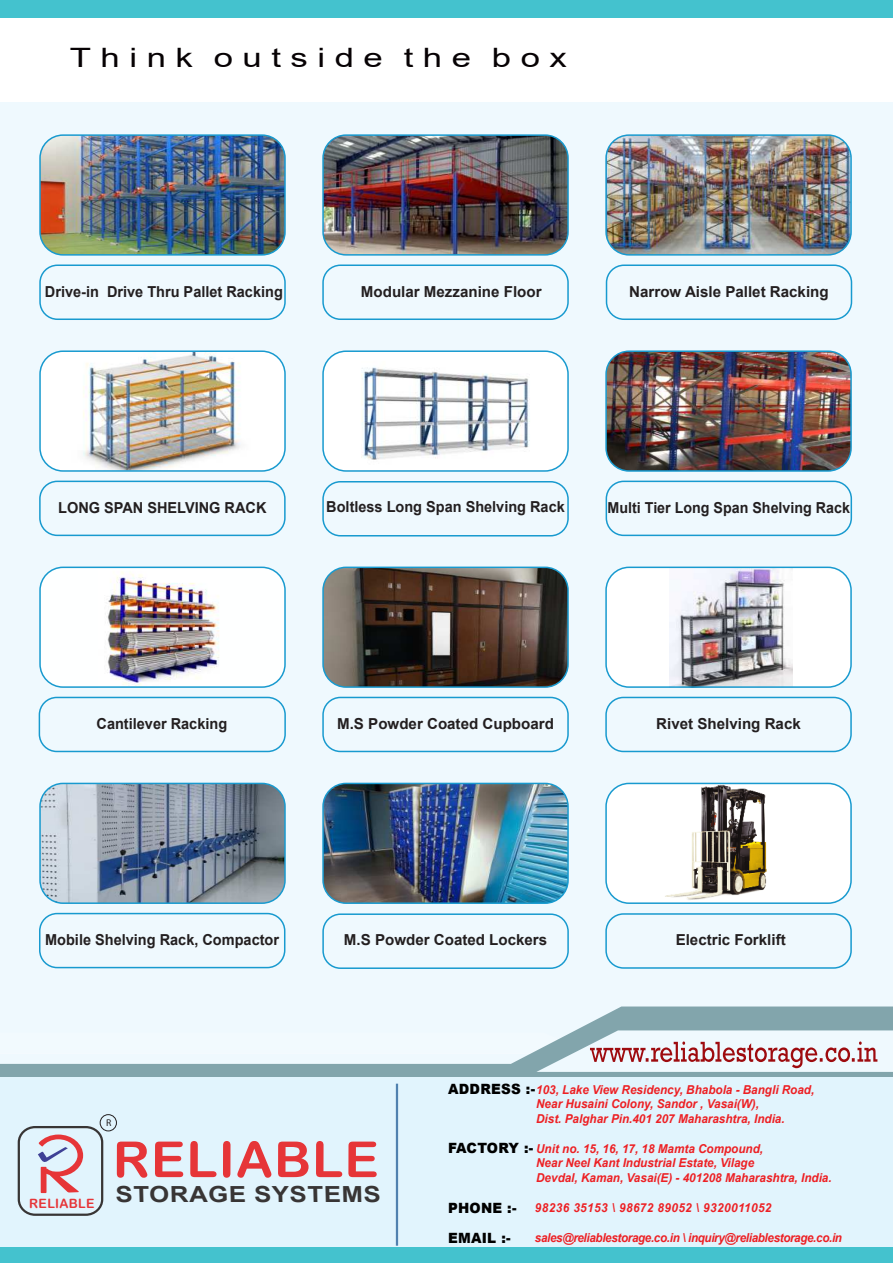
<style>
.page{position:relative;width:893px;height:1263px;background:#fff}
.page>*{position:absolute;margin:0;border:0;box-sizing:border-box;transform-origin:0 0}
.t1{font:49.65px "Arial Rounded MT Bold";letter-spacing:.025em;color:#e63538}
.t2{font:26.7px "Arial";letter-spacing:.275em;color:#070204;scale:1.3 1}
.t3{font:700 22.2px "Arial";color:#383535;scale:1.16 1}
.t4{font:700 15.15px "Arial";color:#231f20;scale:.96 1}
.t5{font:700 15.15px "Arial";color:#231f20}
.t6{font:700 15.15px "Arial";color:#231f20;scale:.94 1}
.t7{font:900 14.1px "Arial";letter-spacing:.02em;color:#000;scale:.95 1}
.t8{font:italic 700 12.3px/14.7px "Arial";color:#ed2024;scale:.95 1}
.t9{font:italic 700 12.3px "Arial";letter-spacing:-.03em;color:#ed2024;scale:.94 1}
.t10{font:italic 700 12.3px "Arial";letter-spacing:.035em;color:#ed2024;scale:.95 1}
.t11{font:9.75px "Myriad Pro";color:#231f20}
.s1{font-weight:900;font-style:normal;font-size:14.1px;color:#000}
</style>
<div class="page">
<div style="left:0;top:102px;width:893px;height:971px;background:#eff9fe"></div>
<div style="left:0;top:1246px;width:893px;height:17px;background:#44c2ce"></div>
<div style="left:0;top:0;width:893px;height:17px;background:#44c2ce"></div>
<svg style="left:0;top:1006px;width:893px;height:71px"></svg>
<div style="left:0;top:1077px;width:893px;height:169px;background:#e1f4fd"></div>
<hr style="left:396px;top:1084px;width:2px;height:162px;background:#5081af">
<svg style="left:590px;top:1041px;width:287px;height:27px"></svg>
<img style="left:42px;top:137px;width:241px;height:116px">
<div style="left:39px;top:134px;width:247px;height:122px;border:2px solid #189acf;border-radius:23px"></div>
<div style="left:39px;top:264px;width:247px;height:56px;border:2px solid #189acf;border-radius:17px"></div>
<img style="left:325px;top:137px;width:241px;height:116px">
<div style="left:322px;top:134px;width:247px;height:122px;border:2px solid #189acf;border-radius:23px"></div>
<div style="left:322px;top:264px;width:247px;height:56px;border:2px solid #189acf;border-radius:17px"></div>
<div style="left:606px;top:264px;width:246px;height:56px;border:2px solid #189acf;border-radius:17px"></div>
<img style="left:608px;top:137px;width:241px;height:116px">
<div style="left:605px;top:134px;width:247px;height:122px;border:2px solid #189acf;border-radius:23px"></div>
<div style="left:40px;top:351px;width:245px;height:120px;background:#fff;border-radius:23px"></div>
<img style="left:83px;top:353px;width:158px;height:116px">
<div style="left:39px;top:350px;width:247px;height:122px;border:2px solid #189acf;border-radius:23px"></div>
<div style="left:39px;top:481px;width:247px;height:55px;border:2px solid #189acf;border-radius:17px"></div>
<div style="left:323px;top:351px;width:245px;height:120px;background:#fff;border-radius:23px"></div>
<img style="left:337px;top:353px;width:216px;height:116px">
<div style="left:322px;top:350px;width:247px;height:122px;border:2px solid #189acf;border-radius:23px"></div>
<div style="left:322px;top:481px;width:247px;height:55px;border:2px solid #189acf;border-radius:17px"></div>
<div style="left:606px;top:481px;width:246px;height:55px;border:2px solid #189acf;border-radius:17px"></div>
<img style="left:608px;top:353px;width:241px;height:116px">
<div style="left:605px;top:350px;width:247px;height:122px;border:2px solid #189acf;border-radius:23px"></div>
<div style="left:40px;top:567px;width:245px;height:120px;background:#feffff;border-radius:23px"></div>
<img style="left:107px;top:571px;width:112px;height:114px">
<div style="left:39px;top:567px;width:247px;height:121px;border:2px solid #189acf;border-radius:23px"></div>
<div style="left:39px;top:697px;width:247px;height:55px;border:2px solid #189acf;border-radius:17px"></div>
<img style="left:324px;top:567px;width:244px;height:118px">
<div style="left:322px;top:567px;width:247px;height:121px;border:2px solid #189acf;border-radius:23px"></div>
<div style="left:322px;top:697px;width:247px;height:55px;border:2px solid #189acf;border-radius:17px"></div>
<div style="left:605px;top:697px;width:247px;height:55px;border:2px solid #189acf;border-radius:17px"></div>
<div style="left:606px;top:567px;width:245px;height:120px;background:#fff;border-radius:23px"></div>
<img style="left:670px;top:570px;width:122px;height:115px">
<div style="left:605px;top:567px;width:247px;height:121px;border:2px solid #189acf;border-radius:23px"></div>
<img style="left:41px;top:783px;width:243px;height:119px">
<div style="left:39px;top:783px;width:247px;height:121px;border:2px solid #189acf;border-radius:23px"></div>
<div style="left:39px;top:913px;width:246px;height:55px;border:2px solid #189acf;border-radius:17px"></div>
<img style="left:324px;top:783px;width:243px;height:119px">
<div style="left:322px;top:783px;width:247px;height:121px;border:2px solid #189acf;border-radius:23px"></div>
<div style="left:322px;top:913px;width:247px;height:56px;border:2px solid #189acf;border-radius:17px"></div>
<div style="left:605px;top:913px;width:247px;height:56px;border:2px solid #189acf;border-radius:17px"></div>
<div style="left:606px;top:783px;width:245px;height:120px;background:#fff;border-radius:23px"></div>
<img style="left:665px;top:786px;width:102px;height:114px">
<div style="left:605px;top:783px;width:247px;height:121px;border:2px solid #189acf;border-radius:23px"></div>
<div style="left:18px;top:1126px;width:85px;height:90px;border:2px solid #383535;border-radius:16px"></div>
<svg style="left:38px;top:1134px;width:45px;height:59px"></svg>
<div style="left:100px;top:1114px;width:17px;height:17px;border:1px solid #231f20;border-radius:50%"></div>
<h2 class="t2" style="left:70px;top:48px;width:384px">Think outside the box</h2>
<p class="t4" style="left:45px;top:286px;width:249px">Drive-in Drive Thru Pallet Racking</p>
<p class="t5" style="left:361px;top:286px;width:182px">Modular Mezzanine Floor</p>
<p class="t5" style="left:629px;top:286px;width:201px">Narrow Aisle Pallet Racking</p>
<p class="t4" style="left:58px;top:502px;width:219px">LONG SPAN SHELVING RACK</p>
<p class="t4" style="left:326px;top:501px;width:250px">Boltless Long Span Shelving Rack</p>
<p class="t6" style="left:608px;top:502px;width:259px">Multi Tier Long Span Shelving Rack</p>
<p class="t4" style="left:97px;top:718px;width:138px">Cantilever Racking</p>
<p class="t5" style="left:337px;top:718px;width:218px">M.S Powder Coated Cupboard</p>
<p class="t5" style="left:656px;top:718px;width:146px">Rivet Shelving Rack</p>
<p class="t4" style="left:45px;top:934px;width:245px">Mobile Shelving Rack, Compactor</p>
<p class="t5" style="left:676px;top:933px;width:112px">Electric Forklift</p>
<p class="t5" style="left:344px;top:934px;width:205px">M.S Powder Coated Lockers</p>
<p class="t11" style="left:106px;top:1116px;width:7px">R</p>
<h1 class="t1" style="left:113px;top:1131px;width:267px">RELIABLE</h1>
<h3 class="t3" style="left:29px;top:1186px;width:305px"><sub>RELIABLE</sub> STORAGE SYSTEMS</h3>
<p class="t8" style="left:536px;top:1083px;width:294px;text-indent:-88px"><span class="s1">ADDRESS :-</span>103, Lake View Residency, Bhabola - Bangli Road,<br>Near Husaini Colony, Sandor , Vasai(W),<br>Dist. Palghar Pin.401 207 Maharashtra, India.</p>
<p class="t8" style="left:536px;top:1142px;width:313px;text-indent:-88px"><span class="s1">FACTORY :-</span> Unit no. 15, 16, 17, 18 Mamta Compound,<br>Near Neel Kant Industrial Estate, Vilage<br>Devdal, Kaman, Vasai(E) - 401208 Maharashtra, India.</p>
<p class="t7" style="left:448px;top:1202px;width:74px">PHONE :-</p>
<p class="t10" style="left:535px;top:1203px;width:251px">98236 35153 \ 98672 89052 \ 9320011052</p>
<p class="t7" style="left:448px;top:1232px;width:67px">EMAIL :-</p>
<p class="t9" style="left:535px;top:1233px;width:328px">sales@reliablestorage.co.in \ inquiry@reliablestorage.co.in</p>
</div>
